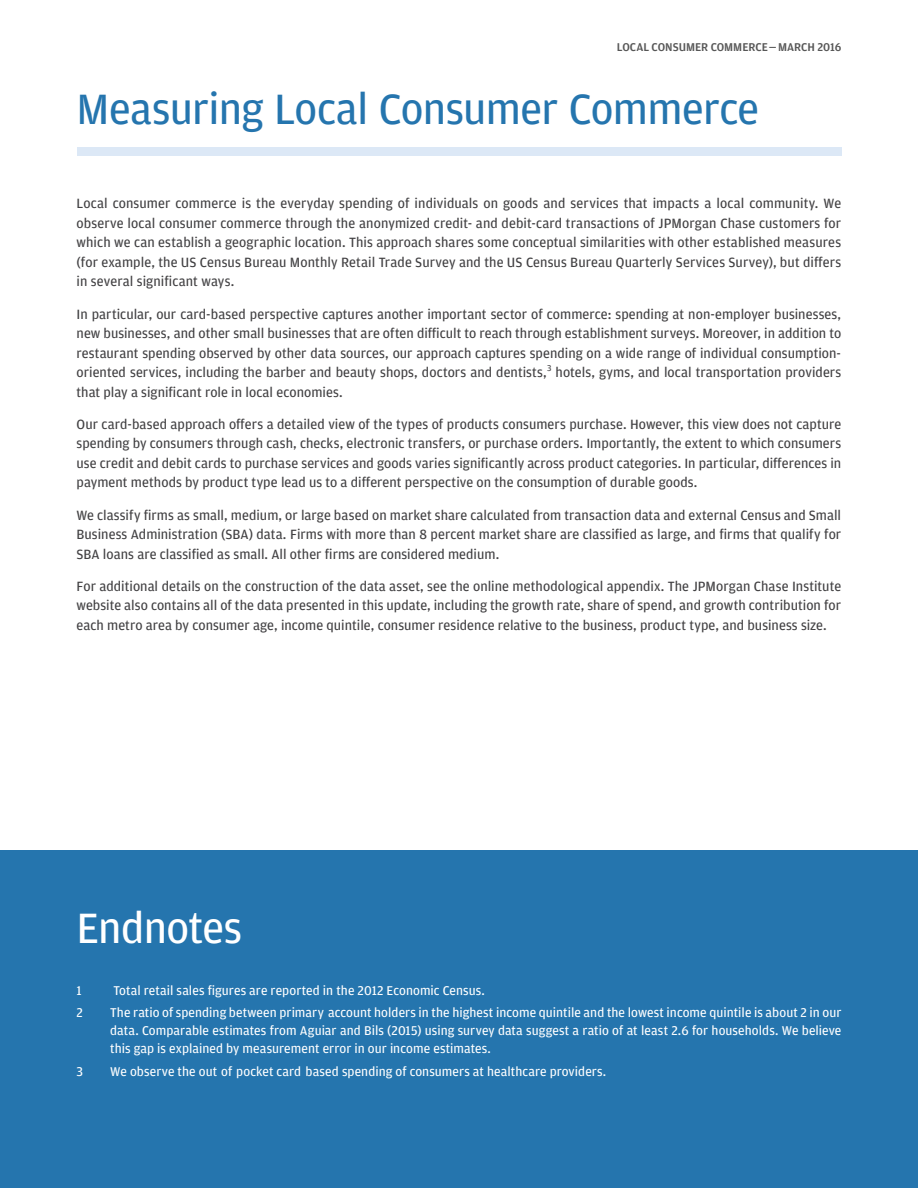
<style>
.page{position:relative;width:918px;height:1188px;background:#fff}
.page>*{position:absolute;margin:0;border:0;box-sizing:border-box;transform-origin:0 0}
.t1{font:45px "Amplitude";letter-spacing:-.015em;color:#2575ae}
.t2{font:45px "Amplitude";letter-spacing:-.015em;color:#fff}
.t3{font:14.25px/19.5px "Amplitude";color:#414042;text-align:justify}
.t4{font:13.5px/18px "Amplitude";letter-spacing:.005em;color:#fff;text-align:justify}
.t5{font:500 12px "Amplitude";color:#565656}
</style>
<div class="page">
<div style="left:0;top:850px;width:918px;height:338px;background:#2575ae"></div>
<div style="left:77px;top:147px;width:765px;height:9px;background:#dce8f6"></div>
<p class="t5" style="left:617px;top:40px;width:226px">LOCAL CONSUMER COMMERCE—MARCH 2016</p>
<h2 class="t1" style="left:77px;top:84px;width:684px">Measuring Local Consumer Commerce</h2>
<p class="t3" style="left:77px;top:194px;width:766px">Local consumer commerce is the everyday spending of individuals on goods and services that impacts a local community. We observe local consumer commerce through the anonymized credit- and debit-card transactions of JPMorgan Chase customers for which we can establish a geographic location. This approach shares some conceptual similarities with other established measures (for example, the US Census Bureau Monthly Retail Trade Survey and the US Census Bureau Quarterly Services Survey), but differs in several significant ways.</p>
<p class="t3" style="left:77px;top:304px;width:766px">In particular, our card-based perspective captures another important sector of commerce: spending at non-employer businesses, new businesses, and other small businesses that are often difficult to reach through establishment surveys. Moreover, in addition to restaurant spending observed by other data sources, our approach captures spending on a wide range of individual consumption&shy;oriented services, including the barber and beauty shops, doctors and dentists,<sup>3</sup> hotels, gyms, and local transportation providers that play a significant role in local economies.</p>
<p class="t3" style="left:77px;top:415px;width:766px">Our card-based approach offers a detailed view of the types of products consumers purchase. However, this view does not capture spending by consumers through cash, checks, electronic transfers, or purchase orders. Importantly, the extent to which consumers use credit and debit cards to purchase services and goods varies significantly across product categories. In particular, differences in payment methods by product type lead us to a different perspective on the consumption of durable goods.</p>
<p class="t3" style="left:77px;top:505px;width:766px">We classify firms as small, medium, or large based on market share calculated from transaction data and external Census and Small Business Administration (SBA) data. Firms with more than 8 percent market share are classified as large, and firms that qualify for SBA loans are classified as small. All other firms are considered medium.</p>
<p class="t3" style="left:77px;top:577px;width:766px">For additional details on the construction of the data asset, see the online methodological appendix. The JPMorgan Chase Institute website also contains all of the data presented in this update, including the growth rate, share of spend, and growth contribution for each metro area by consumer age, income quintile, consumer residence relative to the business, product type, and business size.</p>
<h2 class="t2" style="left:77px;top:903px;width:167px">Endnotes</h2>
<p class="t4" style="left:77px;top:982px;width:7px">1</p>
<p class="t4" style="left:113px;top:982px;width:373px">Total retail sales figures are reported in the 2012 Economic Census.</p>
<p class="t4" style="left:77px;top:1004px;width:8px">2</p>
<p class="t4" style="left:110px;top:1004px;width:733px">The ratio of spending between primary account holders in the highest income quintile and the lowest income quintile is about 2 in our data. Comparable estimates from Aguiar and Bils (2015) using survey data suggest a ratio of at least 2.6 for households. We believe this gap is explained by measurement error in our income estimates.</p>
<p class="t4" style="left:77px;top:1062px;width:8px">3</p>
<p class="t4" style="left:110px;top:1062px;width:498px">We observe the out of pocket card based spending of consumers at healthcare providers.</p>
</div>
